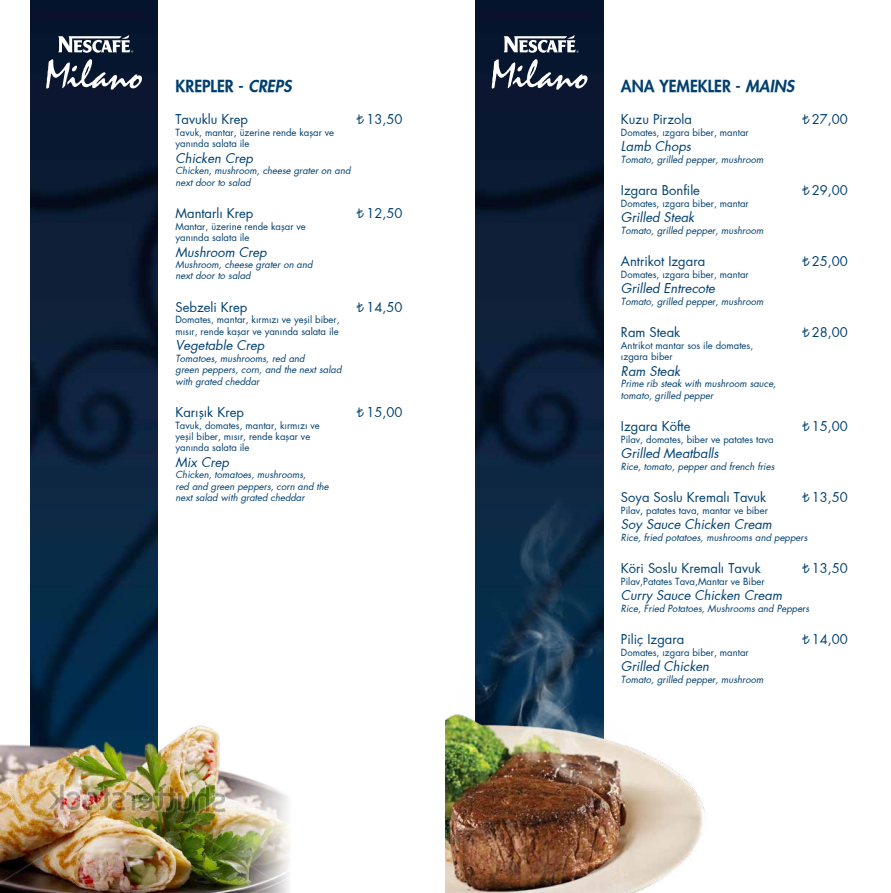
<style>
.page{position:relative;width:891px;height:893px;background:#fff}
.page>*{position:absolute;margin:0;border:0;box-sizing:border-box;transform-origin:0 0}
.t1{font:16px "Futura X Heavy";color:#004071}
.t2{font:13px "Futura X Book";color:#004071}
.t3{font:italic 13px "Futura X Book";color:#004071}
.t4{font:italic 9.5px/11.4px "Futura X Book";color:#004071}
.t5{font:9.5px/11.4px "Futura X Book";color:#004071}
.s1{font-style:italic}
.s2{font-family:"Abaku TL Sym Sans";font-size:12px}
</style>
<div class="page">
<img style="left:30px;top:0;width:128px;height:698px">
<svg style="left:46px;top:59px;width:96px;height:31px"></svg>
<svg style="left:58px;top:35px;width:75px;height:18px"></svg>
<img style="left:0;top:698px;width:289px;height:195px">
<img style="left:475px;top:0;width:128px;height:480px">
<svg style="left:491px;top:59px;width:96px;height:31px"></svg>
<svg style="left:503px;top:35px;width:75px;height:18px"></svg>
<img style="left:445px;top:480px;width:260px;height:413px">
<h1 class="t1" style="left:175px;top:75px;width:118px">KREPLER - <span class="s1">CREPS</span></h1>
<h2 class="t2" style="left:175px;top:111px;width:74px">Tavuklu Krep</h2>
<h2 class="t2" style="left:356px;top:111px;width:48px"><span class="s2">¨</span> 13,50</h2>
<p class="t5" style="left:175px;top:126px;width:160px">Tavuk, mantar, üzerine rende kaşar ve yanında salata ile</p>
<h2 class="t3" style="left:175px;top:149px;width:79px">Chicken Crep</h2>
<p class="t4" style="left:175px;top:165px;width:176px">Chicken, mushroom, cheese grater on and next door to salad</p>
<h2 class="t2" style="left:175px;top:204px;width:79px">Mantarlı Krep</h2>
<h2 class="t2" style="left:356px;top:204px;width:48px"><span class="s2">¨</span> 12,50</h2>
<p class="t5" style="left:175px;top:220px;width:132px">Mantar, üzerine rende kaşar ve yanında salata ile</p>
<h2 class="t3" style="left:175px;top:243px;width:93px">Mushroom Crep</h2>
<p class="t4" style="left:175px;top:259px;width:138px">Mushroom, cheese grater on and next door to salad</p>
<h2 class="t2" style="left:175px;top:298px;width:73px">Sebzeli Krep</h2>
<h2 class="t2" style="left:356px;top:298px;width:48px"><span class="s2">¨</span> 14,50</h2>
<p class="t5" style="left:175px;top:314px;width:166px">Domates, mantar, kırmızı ve yeşil biber, mısır, rende kaşar ve yanında salata ile</p>
<h2 class="t3" style="left:175px;top:337px;width:90px">Vegetable Crep</h2>
<p class="t4" style="left:175px;top:352px;width:167px">Tomatoes, mushrooms, red and<br>green peppers, corn, and the next salad with grated cheddar</p>
<h2 class="t2" style="left:175px;top:403px;width:70px">Karışık Krep</h2>
<h2 class="t2" style="left:356px;top:403px;width:48px"><span class="s2">¨</span> 15,00</h2>
<p class="t5" style="left:175px;top:419px;width:146px">Tavuk, domates, mantar, kırmızı ve yeşil biber, mısır, rende kaşar ve yanında salata ile</p>
<h2 class="t3" style="left:175px;top:453px;width:55px">Mix Crep</h2>
<p class="t4" style="left:175px;top:469px;width:155px">Chicken, tomatoes, mushrooms,<br>red and green peppers, corn and the next salad with grated cheddar</p>
<h1 class="t1" style="left:620px;top:75px;width:175px">ANA YEMEKLER - <span class="s1">MAINS</span></h1>
<h2 class="t2" style="left:620px;top:111px;width:72px">Kuzu Pirzola</h2>
<h2 class="t2" style="left:801px;top:111px;width:48px"><span class="s2">¨</span> 27,00</h2>
<p class="t5" style="left:620px;top:126px;width:129px">Domates, ızgara biber, mantar</p>
<h2 class="t3" style="left:620px;top:138px;width:72px">Lamb Chops</h2>
<p class="t4" style="left:620px;top:153px;width:144px">Tomato, grilled pepper, mushroom</p>
<h2 class="t2" style="left:620px;top:182px;width:80px">Izgara Bonfile</h2>
<h2 class="t2" style="left:801px;top:182px;width:48px"><span class="s2">¨</span> 29,00</h2>
<p class="t5" style="left:620px;top:197px;width:129px">Domates, ızgara biber, mantar</p>
<h2 class="t3" style="left:620px;top:209px;width:75px">Grilled Steak</h2>
<p class="t4" style="left:620px;top:224px;width:144px">Tomato, grilled pepper, mushroom</p>
<h2 class="t2" style="left:620px;top:253px;width:86px">Antrikot Izgara</h2>
<h2 class="t2" style="left:801px;top:253px;width:48px"><span class="s2">¨</span> 25,00</h2>
<p class="t5" style="left:620px;top:268px;width:129px">Domates, ızgara biber, mantar</p>
<h2 class="t3" style="left:620px;top:280px;width:95px">Grilled Entrecote</h2>
<p class="t4" style="left:620px;top:295px;width:144px">Tomato, grilled pepper, mushroom</p>
<h2 class="t2" style="left:620px;top:324px;width:61px">Ram Steak</h2>
<h2 class="t2" style="left:801px;top:324px;width:48px"><span class="s2">¨</span> 28,00</h2>
<p class="t5" style="left:620px;top:339px;width:134px">Antrikot mantar sos ile domates, ızgara biber</p>
<h2 class="t3" style="left:620px;top:362px;width:61px">Ram Steak</h2>
<p class="t4" style="left:620px;top:378px;width:157px">Prime rib steak with mushroom sauce, tomato, grilled pepper</p>
<h2 class="t2" style="left:620px;top:417px;width:71px">Izgara Köfte</h2>
<h2 class="t2" style="left:801px;top:417px;width:48px"><span class="s2">¨</span> 15,00</h2>
<p class="t5" style="left:620px;top:433px;width:154px">Pilav, domates, biber ve patates tava</p>
<h2 class="t3" style="left:620px;top:444px;width:99px">Grilled Meatballs</h2>
<p class="t4" style="left:620px;top:460px;width:155px">Rice, tomato, pepper and french fries</p>
<h2 class="t2" style="left:620px;top:488px;width:147px">Soya Soslu Kremalı Tavuk</h2>
<h2 class="t2" style="left:801px;top:488px;width:48px"><span class="s2">¨</span> 13,50</h2>
<p class="t5" style="left:620px;top:504px;width:148px">Pilav, patates tava, mantar ve biber</p>
<h2 class="t3" style="left:620px;top:515px;width:152px">Soy Sauce Chicken Cream</h2>
<p class="t4" style="left:620px;top:531px;width:188px">Rice, fried potatoes, mushrooms and peppers</p>
<h2 class="t2" style="left:620px;top:559px;width:141px">Köri Soslu Kremalı Tavuk</h2>
<h2 class="t2" style="left:801px;top:559px;width:48px"><span class="s2">¨</span> 13,50</h2>
<p class="t5" style="left:620px;top:575px;width:145px">Pilav,Patates Tava,Mantar ve Biber</p>
<h2 class="t3" style="left:620px;top:586px;width:162px">Curry Sauce Chicken Cream</h2>
<p class="t4" style="left:620px;top:602px;width:190px">Rice, Fried Potatoes, Mushrooms and Peppers</p>
<h2 class="t2" style="left:620px;top:630px;width:65px">Piliç Izgara</h2>
<h2 class="t2" style="left:801px;top:630px;width:48px"><span class="s2">¨</span> 14,00</h2>
<p class="t5" style="left:620px;top:646px;width:129px">Domates, ızgara biber, mantar</p>
<h2 class="t3" style="left:620px;top:657px;width:90px">Grilled Chicken</h2>
<p class="t4" style="left:620px;top:673px;width:144px">Tomato, grilled pepper, mushroom</p>
</div>
